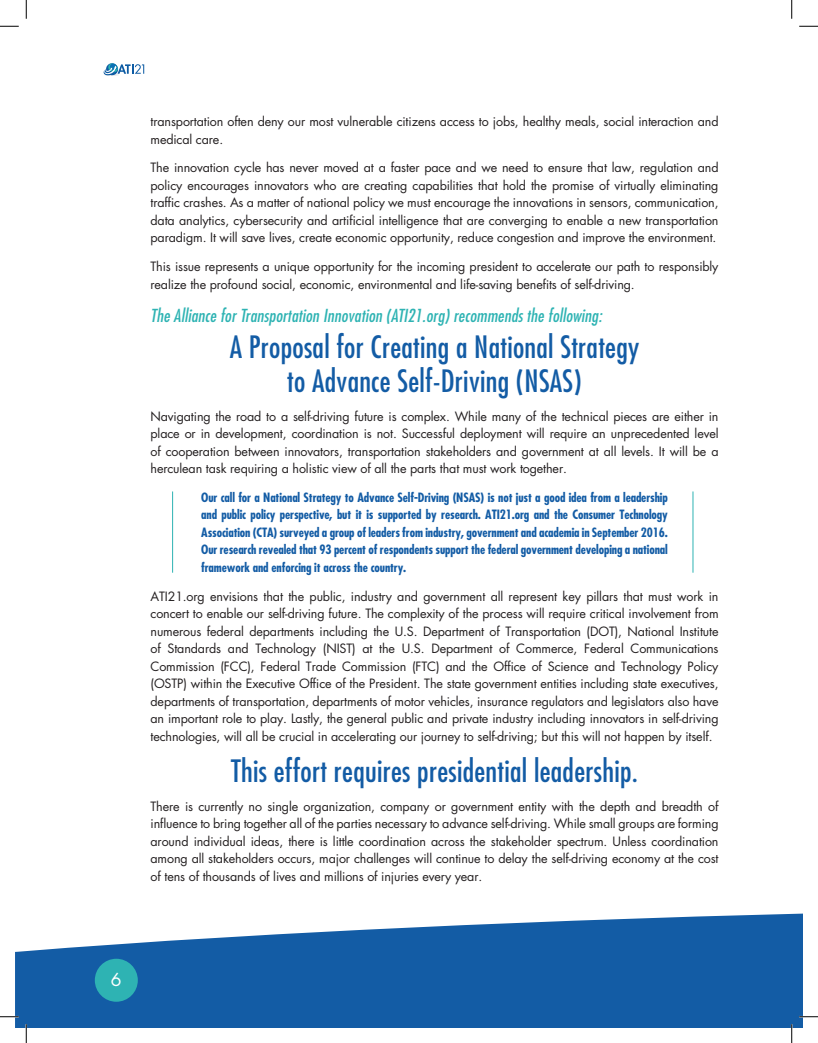
<style>
.page{position:relative;width:818px;height:1043px;background:#fff}
.page>*{position:absolute;margin:0;border:0;box-sizing:border-box;transform-origin:0 0}
.t1{font:condensed 30px/33.8px "Futura";letter-spacing:.01em;color:#135ca5;text-align:center}
.t2{font:italic condensed 17.5px "Futura";letter-spacing:.01em;color:#2eb3b3}
.t3{font:17.5px "Futura";color:#fff}
.t4{font:12.5px/17.5px "Futura";letter-spacing:-.01em;color:#231f20;text-align:justify}
.t5{font:700 condensed 12.5px/17.5px "Futura";letter-spacing:-.01em;color:#135ca5;text-align:justify}
</style>
<div class="page">
<svg style="left:15px;top:913px;width:787px;height:115px;background:#3573b1"></svg>
<svg style="left:104px;top:63px;width:40px;height:13px"></svg>
<div style="left:95px;top:958px;width:43px;height:43px;background:#2eb3b3;border-radius:50%"></div>
<hr style="left:692px;top:491px;width:1px;height:81px;background:#2eb3b3">
<hr style="left:172px;top:491px;width:1px;height:81px;background:#2eb3b3">
<svg style="left:0;top:25px;width:19px;height:2px"></svg>
<svg style="left:799px;top:25px;width:19px;height:2px"></svg>
<svg style="left:0;top:1015px;width:19px;height:2px"></svg>
<svg style="left:799px;top:1015px;width:19px;height:2px"></svg>
<svg style="left:25px;top:0;width:2px;height:19px"></svg>
<svg style="left:25px;top:1024px;width:2px;height:18px"></svg>
<svg style="left:791px;top:0;width:1px;height:19px"></svg>
<svg style="left:790px;top:1024px;width:2px;height:18px"></svg>
<p class="t4" style="left:150px;top:113px;width:569px">transportation often deny our most vulnerable citizens access to jobs, healthy meals, social interaction and medical care.</p>
<p class="t4" style="left:150px;top:159px;width:569px">The innovation cycle has never moved at a faster pace and we need to ensure that law, regulation and policy encourages innovators who are creating capabilities that hold the promise of virtually eliminating traffic crashes. As a matter of national policy we must encourage the innovations in sensors, communication, data analytics, cybersecurity and artificial intelligence that are converging to enable a new transportation paradigm. It will save lives, create economic opportunity, reduce congestion and improve the environment.</p>
<p class="t4" style="left:150px;top:258px;width:569px">This issue represents a unique opportunity for the incoming president to accelerate our path to responsibly realize the profound social, economic, environmental and life-saving benefits of self-driving.</p>
<h2 class="t2" style="left:150px;top:305px;width:453px">The Alliance for Transportation Innovation (ATI21.org) recommends the following:</h2>
<h1 class="t1" style="left:230px;top:329px;width:411px">A Proposal for Creating a National Strategy to Advance Self-Driving (NSAS)</h1>
<p class="t4" style="left:150px;top:407px;width:569px">Navigating the road to a self-driving future is complex. While many of the technical pieces are either in place or in development, coordination is not. Successful deployment will require an unprecedented level of cooperation between innovators, transportation stakeholders and government at all levels. It will be a herculean task requiring a holistic view of all the parts that must work together.</p>
<p class="t5" style="left:201px;top:488px;width:468px">Our call for a National Strategy to Advance Self-Driving (NSAS) is not just a good idea from a leadership and public policy perspective, but it is supported by research. ATI21.org and the Consumer Technology Association (CTA) surveyed a group of leaders from industry, government and academia in September 2016.<br>Our research revealed that 93 percent of respondents support the federal government developing a national framework and enforcing it across the country.</p>
<p class="t4" style="left:150px;top:587px;width:569px">ATI21.org envisions that the public, industry and government all represent key pillars that must work in concert to enable our self-driving future. The complexity of the process will require critical involvement from numerous federal departments including the U.S. Department of Transportation (DOT), National Institute of Standards and Technology (NIST) at the U.S. Department of Commerce, Federal Communications Commission (FCC), Federal Trade Commission (FTC) and the Office of Science and Technology Policy (OSTP) within the Executive Office of the President. The state government entities including state executives, departments of transportation, departments of motor vehicles, insurance regulators and legislators also have an important role to play. Lastly, the general public and private industry including innovators in self-driving technologies, will all be crucial in accelerating our journey to self-driving; but this will not happen by itself.</p>
<h1 class="t1" style="left:231px;top:753px;width:408px">This effort requires presidential leadership.</h1>
<p class="t4" style="left:150px;top:797px;width:569px">There is currently no single organization, company or government entity with the depth and breadth of influence to bring together all of the parties necessary to advance self-driving. While small groups are forming around individual ideas, there is little coordination across the stakeholder spectrum. Unless coordination among all stakeholders occurs, major challenges will continue to delay the self-driving economy at the cost of tens of thousands of lives and millions of injuries every year.</p>
<h2 class="t3" style="left:111px;top:967px;width:12px">6</h2>
</div>
